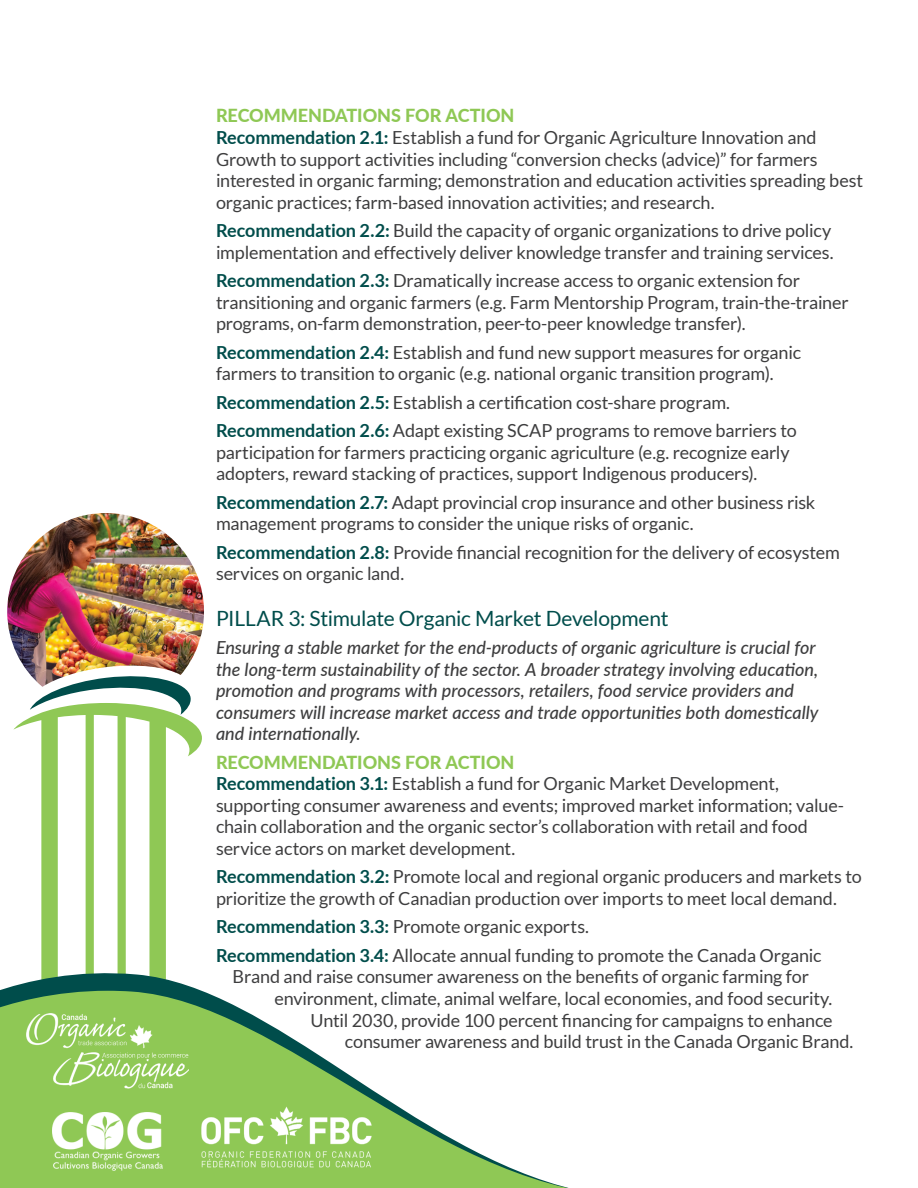
<style>
.page{position:relative;width:918px;height:1188px;background:#fff}
.page>*{position:absolute;margin:0;border:0;box-sizing:border-box;transform-origin:0 0}
.t1{font:21px "Lato";letter-spacing:-.015em;color:#004d4b}
.t2{font:18px/21.6px "Lato";letter-spacing:-.01em;color:#3e3e3f}
.t3{font:italic 500 18px/21.6px "Lato";color:#3e3e3f}
.s1{font-weight:800;color:#8fc855}
.s2{font-weight:700;color:#004d4b}
</style>
<div class="page">
<svg style="left:35px;top:687px;width:156px;height:16px"></svg>
<svg style="left:13px;top:703px;width:189px;height:261px"></svg>
<svg style="left:0;top:964px;width:202px;height:27px"></svg>
<svg style="left:0;top:991px;width:569px;height:197px;fill:#8fc855"></svg>
<img style="left:7px;top:513px;width:197px;height:174px">
<img style="left:27px;top:1014px;width:162px;height:75px">
<img style="left:52px;top:1112px;width:111px;height:59px">
<img style="left:197px;top:1103px;width:180px;height:68px">
<p class="t2" style="left:216px;top:105px;width:649px"><span class="s1">RECOMMENDATIONS FOR ACTION<br></span><span class="s2">Recommendation 2.1:</span> Establish a fund for Organic Agriculture Innovation and Growth to support activities including “conversion checks (advice)” for farmers interested in organic farming; demonstration and education activities spreading best organic practices; farm-based innovation activities; and research.</p>
<p class="t2" style="left:216px;top:220px;width:619px"><span class="s2">Recommendation 2.2:</span> Build the capacity of organic organizations to drive policy implementation and effectively deliver knowledge transfer and training services.</p>
<p class="t2" style="left:216px;top:270px;width:634px"><span class="s2">Recommendation 2.3:</span> Dramatically increase access to organic extension for transitioning and organic farmers (e.g. Farm Mentorship Program, train-the-trainer programs, on-farm demonstration, peer-to-peer knowledge transfer).</p>
<p class="t2" style="left:216px;top:341px;width:587px"><span class="s2">Recommendation 2.4:</span> Establish and fund new support measures for organic farmers to transition to organic (e.g. national organic transition program).</p>
<p class="t2" style="left:216px;top:388px;width:582px;line-height:28.3px"><span class="s2">Recommendation 2.5:</span> Establish a certification cost-share program.<br><span class="s2">Recommendation 2.6:</span> Adapt existing SCAP programs to remove barriers to</p>
<p class="t2" style="left:216px;top:441px;width:575px">participation for farmers practicing organic agriculture (e.g. recognize early adopters, reward stacking of practices, support Indigenous producers).</p>
<p class="t2" style="left:216px;top:491px;width:601px"><span class="s2">Recommendation 2.7:</span> Adapt provincial crop insurance and other business risk management programs to consider the unique risks of organic.</p>
<p class="t2" style="left:216px;top:541px;width:625px"><span class="s2">Recommendation 2.8:</span> Provide financial recognition for the delivery of ecosystem services on organic land.</p>
<p class="t1" style="left:216px;top:606px;width:454px">PILLAR 3: Stimulate Organic Market Development</p>
<p class="t3" style="left:216px;top:636px;width:604px">Ensuring a stable market for the end-products of organic agriculture is crucial for the long-term sustainability of the sector. A broader strategy involving education, promotion and programs with processors, retailers, food service providers and consumers will increase market access and trade opportunities both domestically and internationally.</p>
<p class="t2" style="left:216px;top:751px;width:629px"><span class="s1">RECOMMENDATIONS FOR ACTION<br></span><span class="s2">Recommendation 3.1:</span> Establish a fund for Organic Market Development, supporting consumer awareness and events; improved market information; value&shy;chain collaboration and the organic sector’s collaboration with retail and food service actors on market development.</p>
<p class="t2" style="left:216px;top:866px;width:647px"><span class="s2">Recommendation 3.2:</span> Promote local and regional organic producers and markets to prioritize the growth of Canadian production over imports to meet local demand.</p>
<p class="t2" style="left:216px;top:913px;width:607px;line-height:28.3px"><span class="s2">Recommendation 3.3:</span> Promote organic exports.<br><span class="s2">Recommendation 3.4:</span> Allocate annual funding to promote the Canada Organic</p>
<p class="t2" style="left:232px;top:966px;width:578px">Brand and raise consumer awareness on the benefits of organic farming for</p>
<p class="t2" style="left:274px;top:988px;width:559px">environment, climate, animal welfare, local economies, and food security.</p>
<p class="t2" style="left:310px;top:1009px;width:524px">Until 2030, provide 100 percent financing for campaigns to enhance</p>
<p class="t2" style="left:345px;top:1031px;width:510px">consumer awareness and build trust in the Canada Organic Brand.</p>
</div>
